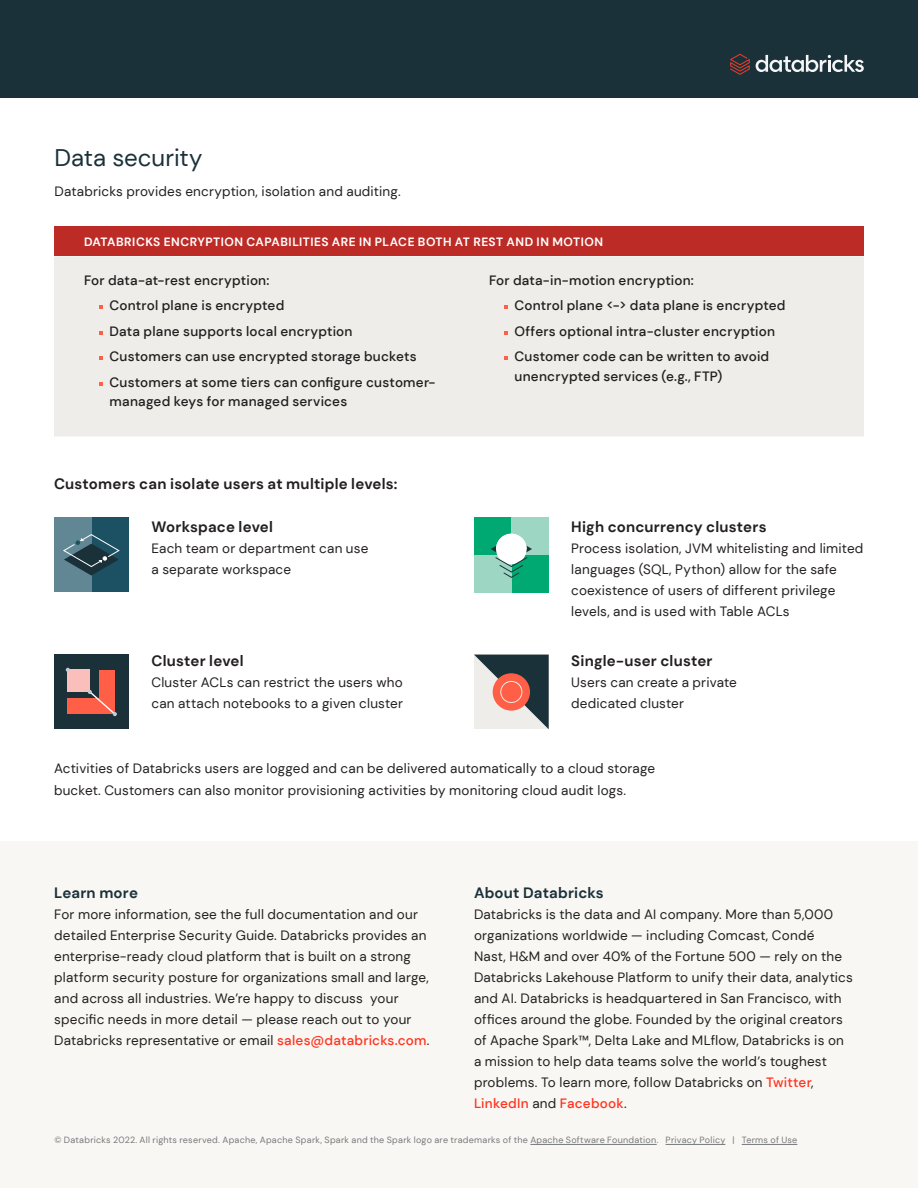
<style>
.page{position:relative;width:918px;height:1188px;background:#fff}
.page>*{position:absolute;margin:0;border:0;box-sizing:border-box;transform-origin:0 0}
.H2_Dark{font:24px "DM Sans";letter-spacing:-.005em;color:#1b3139}
.Body{font:700 15px "DM Sans";letter-spacing:.015em;color:#231f20}
.Body-2{font:700 15px "DM Sans";letter-spacing:.01em;color:#1b3139}
.Body-3{font:13.5px/21px "DM Sans";letter-spacing:.015em;color:#231f20}
.Body-4{font:500 13.5px/19.5px "DM Sans";letter-spacing:.015em;color:#231f20}
.t1{font:700 12px "DM Sans";letter-spacing:.035em;color:#fff}
.Legal{font:9px "DM Sans";letter-spacing:.025em;color:#76787b}
.s1{font-weight:500;color:#ff3621}
</style>
<div class="page">
<div style="left:0;top:842px;width:918px;height:346px;background:#f9f7f4"></div>
<div style="left:0;top:0;width:918px;height:98px;background:#1b3139"></div>
<svg style="left:756px;top:55px;width:108px;height:17px"></svg>
<svg style="left:730px;top:54px;width:20px;height:21px"></svg>
<div style="left:54px;top:226px;width:810px;height:30px;background:#bd2b26"></div>
<div style="left:54px;top:256px;width:810px;height:180px;background:#eeede9"></div>
<svg style="left:99px;top:305px;width:4px;height:4px"></svg>
<svg style="left:99px;top:331px;width:4px;height:3px"></svg>
<svg style="left:99px;top:356px;width:4px;height:4px"></svg>
<svg style="left:99px;top:382px;width:4px;height:3px"></svg>
<svg style="left:504px;top:305px;width:4px;height:4px"></svg>
<svg style="left:504px;top:331px;width:4px;height:3px"></svg>
<svg style="left:504px;top:356px;width:4px;height:4px"></svg>
<hr style="left:530px;top:1144px;width:127px;height:1px;background:#76787b">
<hr style="left:666px;top:1144px;width:59px;height:1px;background:#76787b">
<hr style="left:742px;top:1144px;width:55px;height:1px;background:#76787b">
<div style="left:91px;top:517px;width:38px;height:75px;background:#1b5162"></div>
<div style="left:54px;top:517px;width:37px;height:75px;background:#618794"></div>
<svg style="left:63px;top:533px;width:57px;height:43px"></svg>
<div style="left:474px;top:518px;width:37px;height:37px;background:#00a972"></div>
<div style="left:511px;top:518px;width:38px;height:37px;background:#9ed6c4"></div>
<div style="left:511px;top:555px;width:38px;height:37px;background:#00a972"></div>
<div style="left:474px;top:555px;width:37px;height:37px;background:#9ed6c4"></div>
<svg style="left:491px;top:534px;width:41px;height:44px"></svg>
<div style="left:54px;top:655px;width:75px;height:74px;background:#1b3139"></div>
<div style="left:100px;top:670px;width:15px;height:37px;background:#ff5f46"></div>
<div style="left:68px;top:699px;width:47px;height:15px;background:#ff5f46"></div>
<div style="left:68px;top:670px;width:22px;height:22px;background:#fabfba"></div>
<svg style="left:66px;top:668px;width:4px;height:4px"></svg>
<svg style="left:88px;top:690px;width:29px;height:26px"></svg>
<svg style="left:474px;top:655px;width:75px;height:74px;background:#858f91"></svg>
<div style="left:493px;top:673px;width:37px;height:38px;background:#ff5f46;border-radius:50%"></div>
<div style="left:500px;top:681px;width:22px;height:22px;border:1px solid #eeede9;border-radius:50%"></div>
<p class="H2_Dark" style="left:54px;top:143px;width:150px">Data security</p>
<p class="Body-3" style="left:54px;top:181px;width:348px">Databricks provides encryption, isolation and auditing.</p>
<p class="t1" style="left:84px;top:234px;width:521px">DATABRICKS ENCRYPTION CAPABILITIES ARE IN PLACE BOTH AT REST AND IN MOTION</p>
<p class="Body-4" style="left:84px;top:270px;width:187px">For data-at-rest encryption:</p>
<p class="Body-4" style="left:110px;top:296px;width:176px">Control plane is encrypted</p>
<p class="Body-4" style="left:110px;top:321px;width:244px">Data plane supports local encryption</p>
<p class="Body-4" style="left:110px;top:347px;width:309px">Customers can use encrypted storage buckets</p>
<p class="Body-4" style="left:110px;top:372px;width:328px">Customers at some tiers can configure customer&shy;managed keys for managed services</p>
<p class="Body-4" style="left:489px;top:270px;width:206px">For data-in-motion encryption:</p>
<p class="Body-4" style="left:515px;top:296px;width:273px">Control plane &lt;-&gt; data plane is encrypted</p>
<p class="Body-4" style="left:515px;top:321px;width:262px">Offers optional intra-cluster encryption</p>
<p class="Body-4" style="left:515px;top:347px;width:256px">Customer code can be written to avoid unencrypted services (e.g., FTP)</p>
<p class="Body" style="left:54px;top:474px;width:345px">Customers can isolate users at multiple levels:</p>
<p class="Body" style="left:152px;top:518px;width:123px">Workspace level</p>
<p class="Body-3" style="left:152px;top:538px;width:218px">Each team or department can use a separate workspace</p>
<p class="Body" style="left:152px;top:651px;width:94px">Cluster level</p>
<p class="Body-3" style="left:152px;top:672px;width:253px">Cluster ACLs can restrict the users who can attach notebooks to a given cluster</p>
<p class="Body" style="left:571px;top:518px;width:197px">High concurrency clusters</p>
<p class="Body-3" style="left:571px;top:538px;width:294px">Process isolation, JVM whitelisting and limited languages (SQL, Python) allow for the safe coexistence of users of different privilege levels, and is used with Table ACLs</p>
<p class="Body" style="left:571px;top:651px;width:143px">Single-user cluster</p>
<p class="Body-3" style="left:571px;top:672px;width:167px">Users can create a private dedicated cluster</p>
<p class="Body-3" style="left:54px;top:757px;width:603px;line-height:22.5px">Activities of Databricks users are logged and can be delivered automatically to a cloud storage bucket. Customers can also monitor provisioning activities by monitoring cloud audit logs.</p>
<p class="Body-2" style="left:54px;top:883px;width:85px">Learn more</p>
<p class="Body-3" style="left:54px;top:904px;width:377px">For more information, see the full documentation and our detailed Enterprise Security Guide. Databricks provides an enterprise-ready cloud platform that is built on a strong platform security posture for organizations small and large, and across all industries. We’re happy to discuss your specific needs in more detail — please reach out to your Databricks representative or email <span class="s1">sales@databricks.com</span>.</p>
<p class="Body-2" style="left:474px;top:883px;width:131px">About Databricks</p>
<p class="Body-3" style="left:474px;top:904px;width:380px">Databricks is the data and AI company. More than 5,000 organizations worldwide — including Comcast, Condé<br>Nast, H&amp;M and over 40% of the Fortune 500 — rely on the Databricks Lakehouse Platform to unify their data, analytics and AI. Databricks is headquartered in San Francisco, with offices around the globe. Founded by the original creators of Apache Spark™, Delta Lake and MLflow, Databricks is on a mission to help data teams solve the world’s toughest problems. To learn more, follow Databricks on <span class="s1">Twitter</span>, <span class="s1">LinkedIn</span> and <span class="s1">Facebook</span>.</p>
<p class="Legal" style="left:54px;top:1134px;width:744px">© Databricks 2022. All rights reserved. Apache, Apache Spark, Spark and the Spark logo are trademarks of the Apache Software Foundation. Privacy Policy | Terms of Use</p>
</div>
